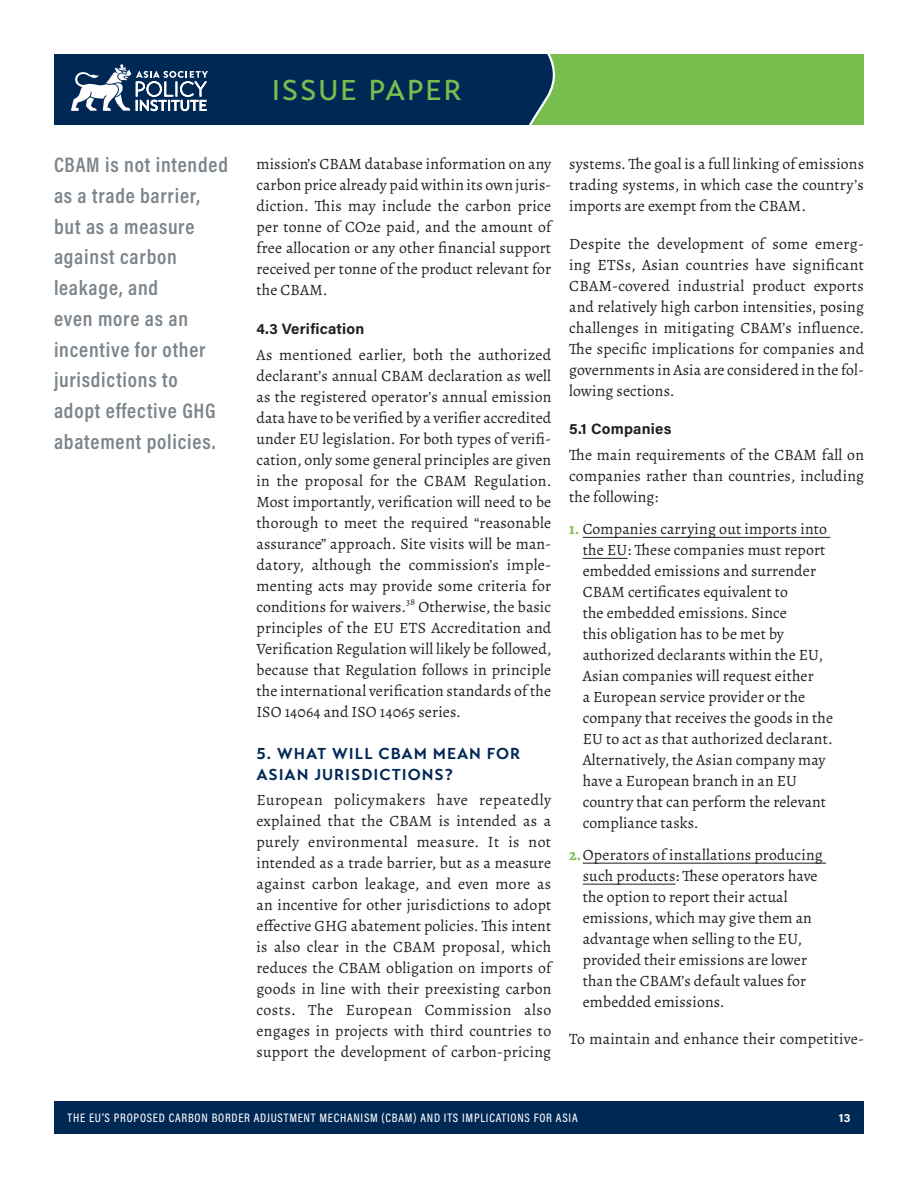
<style>
.page{position:relative;width:918px;height:1188px;background:#fff}
.page>*{position:absolute;margin:0;border:0;box-sizing:border-box;transform-origin:0 0}
.t1{font:500 28.5px "Transat Text";letter-spacing:.065em;color:#77be4e}
.pull_quote{font:600 21.15px/30.8px "Acumin Pro Cond";letter-spacing:.035em;color:#7c858c}
.body_text{font:15.75px/21px "Alegreya";letter-spacing:.01em;color:#231f20;text-align:justify}
.body_text_before_bul{font:15.75px/21px "Alegreya";letter-spacing:.015em;color:#231f20;text-align:justify}
.All_Caps_subhead{font:700 15.75px/21.3px "Transat Text";letter-spacing:.06em;color:#002855}
.Subhead{font:700 15px "Acumin Pro";letter-spacing:.015em;color:#231f20}
.t2{font:500 12.3px "Acumin Pro Cond";letter-spacing:.06em;color:#fff}
.t3{font:700 12px "Acumin Pro";color:#fff}
.s1{font-weight:700;color:#77be4e}
</style>
<div class="page">
<div style="left:472px;top:54px;width:392px;height:71px;background:#77be4e"></div>
<div style="left:54px;top:1102px;width:810px;height:32px;background:#002855"></div>
<svg style="left:515px;top:54px;width:41px;height:71px"></svg>
<div style="left:54px;top:54px;width:461px;height:71px;background:#002855"></div>
<svg style="left:71px;top:64px;width:137px;height:48px"></svg>
<hr style="left:583px;top:537px;width:247px;height:1px;background:#231f20">
<hr style="left:583px;top:558px;width:45px;height:1px;background:#231f20">
<hr style="left:583px;top:863px;width:243px;height:1px;background:#231f20">
<hr style="left:583px;top:884px;width:93px;height:1px;background:#231f20">
<p class="pull_quote" style="left:54px;top:149px;width:176px">CBAM is not intended as a trade barrier, but as a measure against carbon leakage, and<br>even more as an incentive for other jurisdictions to adopt effective GHG abatement policies.</p>
<h1 class="t1" style="left:272px;top:73px;width:191px">ISSUE PAPER</h1>
<p class="body_text" style="left:256px;top:154px;width:296px">mission’s CBAM database information on any carbon price already paid within its own juris&shy;diction. This may include the carbon price per tonne of CO2e paid, and the amount of free allocation or any other financial support received per tonne of the product relevant for the CBAM.</p>
<p class="Subhead" style="left:256px;top:318px;width:109px">4.3 Verification</p>
<p class="body_text" style="left:256px;top:344px;width:297px">As mentioned earlier, both the authorized declarant’s annual CBAM declaration as well as the registered operator’s annual emission data have to be verified by a verifier accredited under EU legislation. For both types of verifi&shy;cation, only some general principles are given in the proposal for the CBAM Regulation.<br>Most importantly, verification will need to be thorough to meet the required “reasonable assurance” approach. Site visits will be man&shy;datory, although the commission’s imple&shy;menting acts may provide some criteria for conditions for waivers.<sup>38</sup> Otherwise, the basic principles of the EU ETS Accreditation and Verification Regulation will likely be followed, because that Regulation follows in principle the international verification standards of the ISO 14064 and ISO 14065 series.</p>
<p class="All_Caps_subhead" style="left:256px;top:743px;width:265px">5. WHAT WILL CBAM MEAN FOR<br>ASIAN JURISDICTIONS?</p>
<p class="body_text" style="left:256px;top:789px;width:296px">European policymakers have repeatedly explained that the CBAM is intended as a purely environmental measure. It is not intended as a trade barrier, but as a measure against carbon leakage, and even more as an incentive for other jurisdictions to adopt effective GHG abatement policies. This intent is also clear in the CBAM proposal, which reduces the CBAM obligation on imports of goods in line with their preexisting carbon costs. The European Commission also engages in projects with third countries to support the development of carbon-pricing</p>
<p class="body_text" style="left:569px;top:154px;width:296px">systems. The goal is a full linking of emissions trading systems, in which case the country’s imports are exempt from the CBAM.</p>
<p class="body_text" style="left:569px;top:233px;width:297px">Despite the development of some emerg&shy;ing ETSs, Asian countries have significant CBAM-covered industrial product exports and relatively high carbon intensities, posing challenges in mitigating CBAM’s influence.<br>The specific implications for companies and governments in Asia are considered in the fol&shy;lowing sections.</p>
<p class="Subhead" style="left:569px;top:418px;width:104px">5.1 Companies</p>
<p class="body_text_before_bul" style="left:569px;top:444px;width:296px">The main requirements of the CBAM fall on companies rather than countries, including the following:</p>
<p class="body_text" style="left:583px;top:519px;width:252px;text-align:left;text-indent:-14px"><span class="s1">1.</span> Companies carrying out imports into the EU: These companies must report embedded emissions and surrender CBAM certificates equivalent to<br>the embedded emissions. Since<br>this obligation has to be met by authorized declarants within the EU, Asian companies will request either<br>a European service provider or the company that receives the goods in the EU to act as that authorized declarant.<br>Alternatively, the Asian company may have a European branch in an EU country that can perform the relevant compliance tasks.</p>
<p class="body_text" style="left:583px;top:844px;width:242px;text-align:left;text-indent:-14px"><span class="s1">2.</span>Operators of installations producing such products: These operators have the option to report their actual emissions, which may give them an advantage when selling to the EU, provided their emissions are lower than the CBAM’s default values for embedded emissions.</p>
<p class="body_text" style="left:569px;top:1029px;width:296px">To maintain and enhance their competitive-</p>
<p class="t2" style="left:68px;top:1110px;width:512px">THE EU’S PROPOSED CARBON BORDER ADJUSTMENT MECHANISM (CBAM) AND ITS IMPLICATIONS FOR ASIA</p>
<p class="t3" style="left:839px;top:1109px;width:13px">13</p>
</div>
